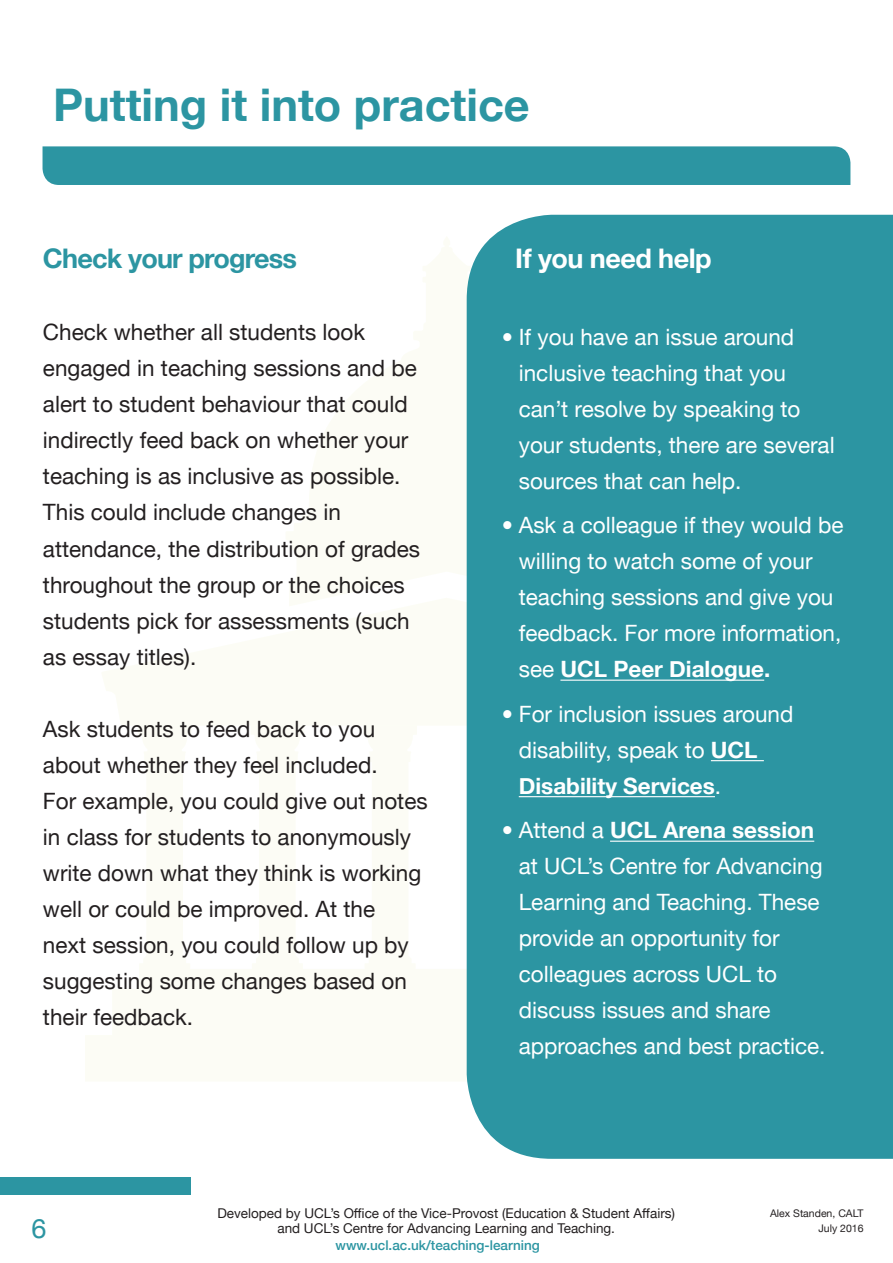
<style>
.page{position:relative;width:893px;height:1263px;background:#fff}
.page>*{position:absolute;margin:0;border:0;box-sizing:border-box;transform-origin:0 0}
.t1{font:700 45px "Helvetica Neue";color:#2c95a2}
.t2{font:700 27px "Helvetica Neue";letter-spacing:-.03em;color:#2c95a2}
.t3{font:700 27px "Helvetica Neue";letter-spacing:-.02em;color:#fff}
.t4{font:27px "Helvetica Neue";color:#2c95a2}
.t5{font:22.5px/36px "Helvetica Neue";color:#231f20}
.t6{font:22.5px/36px "Helvetica Neue";color:#fff}
.t7{font:13.5px/15px "Helvetica Neue";color:#231f20;text-align:center}
.t8{font:500 13.5px "Helvetica Neue";color:#2c95a2}
.t9{font:10.5px/15px "Helvetica Neue";color:#231f20;text-align:right}
.s1{font-weight:700}
</style>
<div class="page">
<div style="left:0;top:1177px;width:190px;height:17px;background:#2c95a2"></div>
<div style="left:43px;top:146px;width:807px;height:39px;background:#2c95a2"></div>
<div style="left:467px;top:215px;width:426px;height:944px;background:#2c95a2"></div>
<hr style="left:560px;top:680px;width:204px;height:1px;background:#fff">
<hr style="left:711px;top:760px;width:53px;height:1px;background:#fff">
<hr style="left:519px;top:796px;width:196px;height:1px;background:#fff">
<hr style="left:610px;top:841px;width:204px;height:1px;background:#fff">
<svg style="left:503px;top:332px;width:8px;height:9px"></svg>
<svg style="left:503px;top:521px;width:8px;height:8px"></svg>
<svg style="left:503px;top:709px;width:8px;height:9px"></svg>
<div style="left:476px;top:725px;width:54px;height:244px;background:#2c95a2"></div>
<p class="t1" style="left:53px;top:70px;width:478px">Putting it into practice</p>
<p class="t2" style="left:43px;top:238px;width:255px">Check your progress</p>
<p class="t5" style="left:43px;top:316px;width:379px">Check whether all students look engaged in teaching sessions and be alert to student behaviour that could indirectly feed back on whether your teaching is as inclusive as possible.<br>This could include changes in attendance, the distribution of grades throughout the group or the choices students pick for assessments (such as essay titles).</p>
<p class="t5" style="left:43px;top:712px;width:386px">Ask students to feed back to you about whether they feel included.<br>For example, you could give out notes in class for students to anonymously write down what they think is working well or could be improved. At the<br>next session, you could follow up by suggesting some changes based on their feedback.</p>
<p class="t3" style="left:515px;top:238px;width:198px">If you need help</p>
<p class="t6" style="left:519px;top:320px;width:317px">If you have an issue around inclusive teaching that you can’t resolve by speaking to your students, there are several sources that can help.</p>
<p class="t6" style="left:519px;top:508px;width:326px">Ask a colleague if they would be willing to watch some of your teaching sessions and give you feedback. For more information, see <span class="s1">UCL Peer Dialogue.</span></p>
<p class="t6" style="left:519px;top:697px;width:276px">For inclusion issues around disability, speak to <span class="s1">UCL<br>Disability Services</span>.</p>
<p class="t6" style="left:519px;top:813px;width:308px">Attend a <span class="s1">UCL Arena session </span>at UCL’s Centre for Advancing<br>Learning and Teaching. These provide an opportunity for colleagues across UCL to discuss issues and share approaches and best practice.</p>
<p class="t4" style="left:31px;top:1208px;width:17px">6</p>
<p class="t7" style="left:217px;top:1206px;width:459px">Developed by UCL’s Office of the Vice-Provost (Education &amp; Student Affairs) and UCL’s Centre for Advancing Learning and Teaching.</p>
<p class="t8" style="left:336px;top:1234px;width:206px">www.ucl.ac.uk/teaching-learning</p>
<p class="t9" style="left:770px;top:1206px;width:95px">Alex Standen, CALT<br>July 2016</p>
</div>
